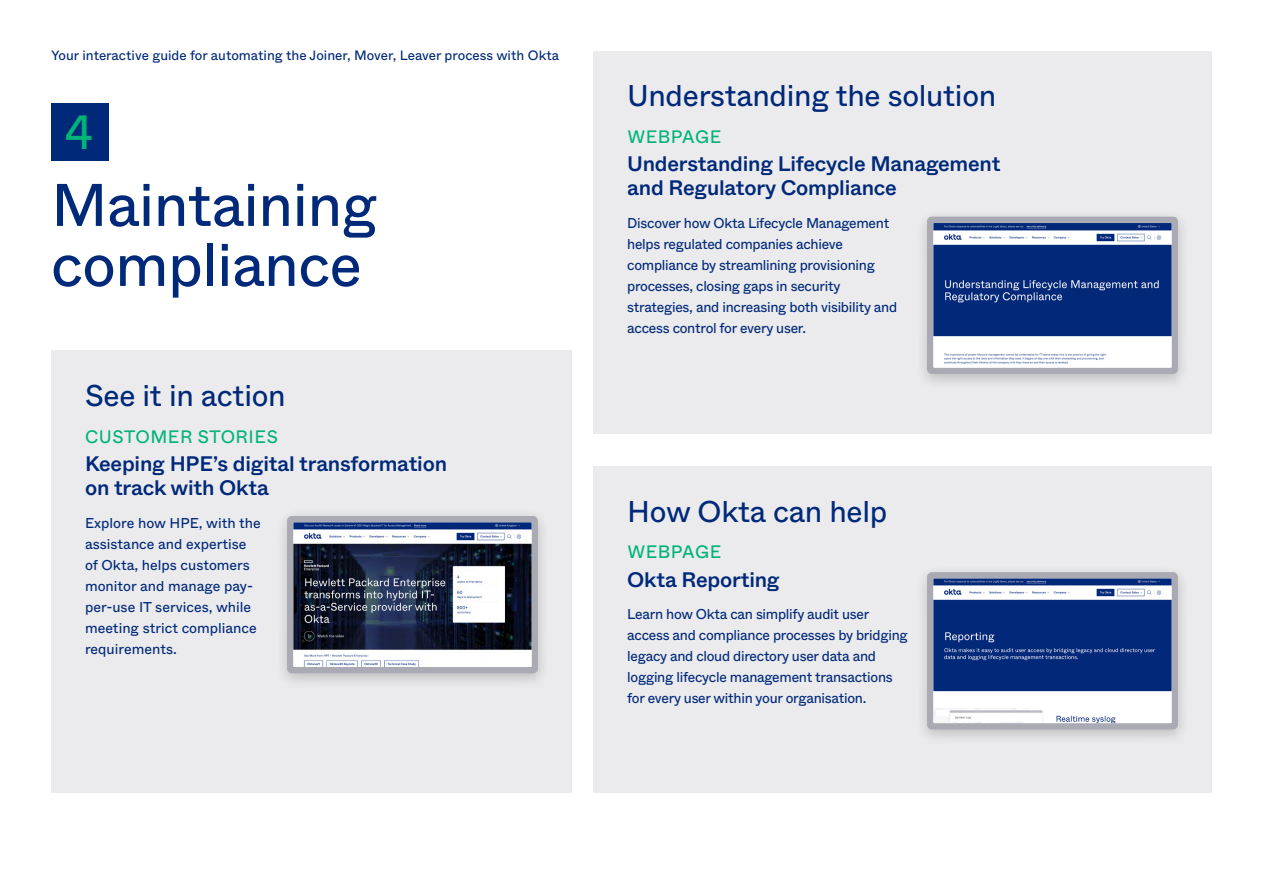
<style>
.page{position:relative;width:1263px;height:893px;background:#fff}
.page>*{position:absolute;margin:0;border:0;box-sizing:border-box;transform-origin:0 0}
.t1{font:60px/60px "ABC Whyte";letter-spacing:-.01em;color:#00297a}
.t2{font:48px "ABC Whyte";color:#00b478}
.t3{font:30px "ABC Whyte";letter-spacing:-.01em;color:#00297a}
.t4{font:500 21px/24px "ABC Whyte";letter-spacing:-.01em;color:#00297a}
.t5{font:18px "ABC Whyte";letter-spacing:.03em;color:#00b478}
.t6{font:14.25px/21px "ABC Whyte";letter-spacing:-.02em;color:#00297a}
.t7{font:14.25px/21px "ABC Whyte";color:#00297a}
.t8{font:13.5px "ABC Whyte";color:#00297a}
</style>
<div class="page">
<div style="left:593px;top:51px;width:619px;height:383px;background:#ebebed"></div>
<div style="left:51px;top:351px;width:521px;height:442px;background:#ebebed"></div>
<div style="left:51px;top:103px;width:58px;height:58px;background:#00297a"></div>
<div style="left:593px;top:467px;width:619px;height:326px;background:#ebebed"></div>
<div style="left:914px;top:563px;width:277px;height:183px;background:#000;opacity:.2"></div>
<div style="left:927px;top:572px;width:251px;height:157px;background:#aaaab4;border-radius:5px"></div>
<img style="left:933px;top:578px;width:238px;height:145px">
<div style="left:914px;top:208px;width:277px;height:182px;background:#000;opacity:.2"></div>
<div style="left:927px;top:217px;width:251px;height:157px;background:#aaaab4;border-radius:5px"></div>
<img style="left:933px;top:223px;width:238px;height:145px">
<div style="left:274px;top:507px;width:277px;height:183px;background:#000;opacity:.2"></div>
<div style="left:287px;top:516px;width:251px;height:157px;background:#aaaab4;border-radius:5px"></div>
<img style="left:293px;top:522px;width:238px;height:145px">
<p class="t8" style="left:51px;top:45px;width:510px">Your interactive guide for automating the Joiner, Mover, Leaver process with Okta</p>
<h2 class="t2" style="left:65px;top:95px;width:30px">4</h2>
<h1 class="t1" style="left:51px;top:171px;width:328px">Maintaining compliance</h1>
<h3 class="t3" style="left:85px;top:372px;width:202px">See it in action</h3>
<p class="t5" style="left:85px;top:422px;width:194px">CUSTOMER STORIES</p>
<h3 class="t4" style="left:85px;top:450px;width:364px">Keeping HPE’s digital transformation on track with Okta</h3>
<p class="t7" style="left:85px;top:511px;width:177px">Explore how HPE, with the assistance and expertise of Okta, helps customers monitor and manage pay&shy;per-use IT services, while meeting strict compliance requirements.</p>
<h3 class="t3" style="left:627px;top:72px;width:370px">Understanding the solution</h3>
<p class="t5" style="left:627px;top:122px;width:95px">WEBPAGE</p>
<h3 class="t4" style="left:627px;top:151px;width:375px">Understanding Lifecycle Management and Regulatory Compliance</h3>
<p class="t6" style="left:627px;top:212px;width:271px">Discover how Okta Lifecycle Management helps regulated companies achieve compliance by streamlining provisioning processes, closing gaps in security strategies, and increasing both visibility and access control for every user.</p>
<h3 class="t3" style="left:627px;top:488px;width:262px">How Okta can help</h3>
<p class="t5" style="left:627px;top:538px;width:95px">WEBPAGE</p>
<h3 class="t4" style="left:627px;top:566px;width:154px">Okta Reporting</h3>
<p class="t6" style="left:627px;top:603px;width:282px">Learn how Okta can simplify audit user access and compliance processes by bridging legacy and cloud directory user data and logging lifecycle management transactions for every user within your organisation.</p>
</div>
